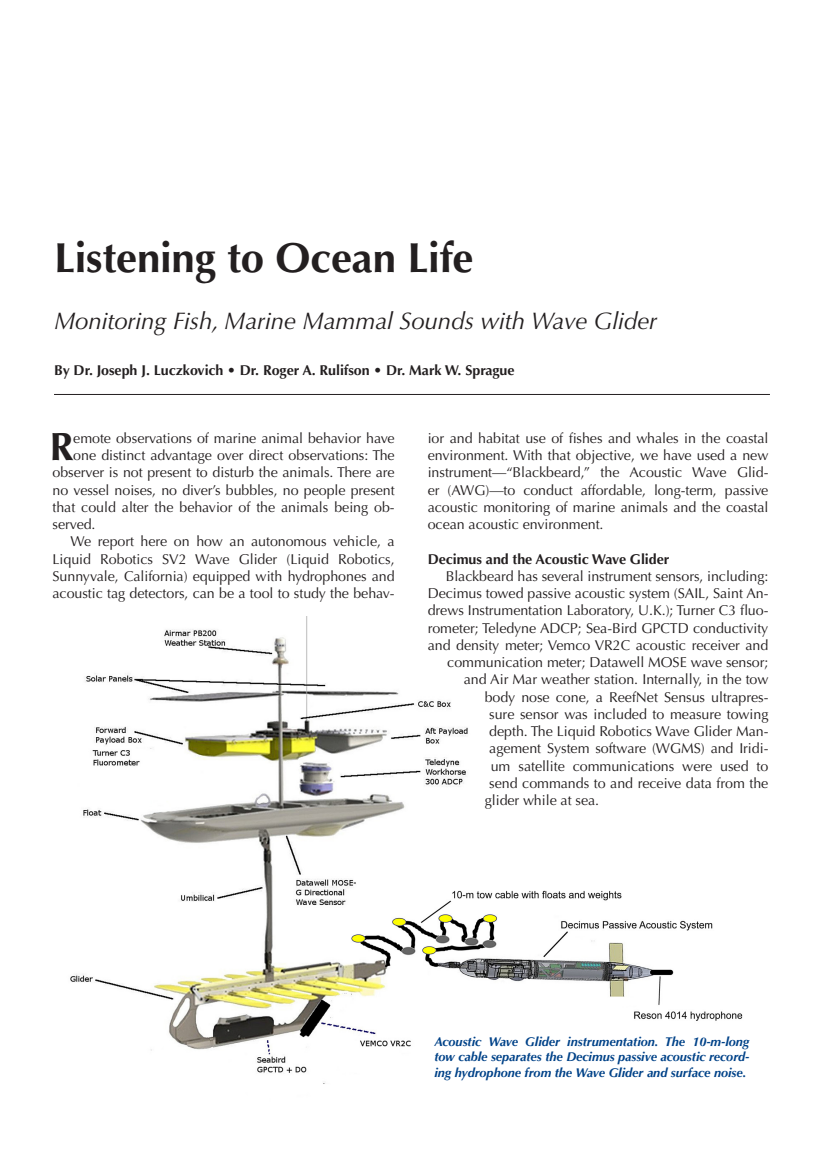
<style>
.page{position:relative;width:836px;height:1174px;background:#fff}
.page>*{position:absolute;margin:0;border:0;box-sizing:border-box;transform-origin:0 0}
.Headline{font:700 42px "Optima LT Std";letter-spacing:-.005em;color:#231f20}
.Lead_paragraph{font:700 39.45px "Optima LT Std";color:#231f20}
.Deck{font:italic 24px "Optima LT Std";letter-spacing:-.005em;color:#231f20}
.Body_Text{font:14.25px/17.2px "Optima LT Std";letter-spacing:-.005em;color:#231f20;text-align:justify}
.Lead_paragraph-2{font:14.25px "Optima LT Std";letter-spacing:-.005em;color:#231f20}
.AuthorTitle_Name{font:700 14.25px "Optima LT Std";letter-spacing:-.005em;color:#231f20}
.Article_Subhead{font:700 14.25px "Optima LT Std";letter-spacing:-.005em;color:#231f20}
.t1{font:italic 700 12.75px/15.8px "Optima LT Std";letter-spacing:-.005em;color:#014288;text-align:justify}
</style>
<div class="page">
<img style="left:70px;top:617px;width:673px;height:467px">
<hr style="left:54px;top:394px;width:716px;height:1px;background:#231f20">
<p class="Headline" style="left:54px;top:233px;width:421px">Listening to Ocean Life</p>
<p class="Deck" style="left:54px;top:307px;width:604px">Monitoring Fish, Marine Mammal Sounds with Wave Glider</p>
<p class="AuthorTitle_Name" style="left:54px;top:361px;width:462px">By Dr. Joseph J. Luczkovich • Dr. Roger A. Rulifson • Dr. Mark W. Sprague</p>
<p class="Lead_paragraph" style="left:49px;top:424px;width:26px">R</p>
<p class="Lead_paragraph-2" style="left:73px;top:430px;width:323px">emote observations of marine animal behavior have</p>
<p class="Lead_paragraph-2" style="left:73px;top:447px;width:323px">one distinct advantage over direct observations: The</p>
<p class="Lead_paragraph-2" style="left:53px;top:464px;width:344px">observer is not present to disturb the animals. There are</p>
<p class="Lead_paragraph-2" style="left:53px;top:481px;width:344px">no vessel noises, no diver’s bubbles, no people present</p>
<p class="Lead_paragraph-2" style="left:53px;top:499px;width:344px">that could alter the behavior of the animals being ob-</p>
<p class="Lead_paragraph-2" style="left:53px;top:516px;width:45px">served.</p>
<p class="Body_Text" style="left:53px;top:533px;width:344px;text-indent:18px">We report here on how an autonomous vehicle, a Liquid Robotics SV2 Wave Glider (Liquid Robotics, Sunnyvale, California) equipped with hydrophones and acoustic tag detectors, can be a tool to study the behav-</p>
<p class="Body_Text" style="left:428px;top:430px;width:342px">ior and habitat use of fishes and whales in the coastal environment. With that objective, we have used a new instrument—“Blackbeard,” the Acoustic Wave Glid&shy;er (AWG)—to conduct affordable, long-term, passive acoustic monitoring of marine animals and the coastal ocean acoustic environment.</p>
<p class="Article_Subhead" style="left:428px;top:550px;width:243px">Decimus and the Acoustic Wave Glider</p>
<p class="Body_Text" style="left:446px;top:568px;width:324px">Blackbeard has several instrument sensors, including:</p>
<p class="Body_Text" style="left:428px;top:585px;width:342px">Decimus towed passive acoustic system (SAIL, Saint An-</p>
<p class="Body_Text" style="left:428px;top:602px;width:342px">drews Instrumentation Laboratory, U.K.); Turner C3 fluo-</p>
<p class="Body_Text" style="left:428px;top:619px;width:342px">rometer; Teledyne ADCP; Sea-Bird GPCTD conductivity</p>
<p class="Body_Text" style="left:428px;top:637px;width:342px">and density meter; Vemco VR2C acoustic receiver and</p>
<p class="Body_Text" style="left:447px;top:654px;width:322px">communication meter; Datawell MOSE wave sensor;</p>
<p class="Body_Text" style="left:464px;top:671px;width:306px">and Air Mar weather station. Internally, in the tow</p>
<p class="Body_Text" style="left:484px;top:688px;width:285px">body nose cone, a ReefNet Sensus ultrapres-</p>
<p class="Body_Text" style="left:489px;top:706px;width:281px">sure sensor was included to measure towing</p>
<p class="Body_Text" style="left:489px;top:723px;width:281px">depth. The Liquid Robotics Wave Glider Man-</p>
<p class="Body_Text" style="left:489px;top:740px;width:281px">agement System software (WGMS) and Iridi-</p>
<p class="Body_Text" style="left:490px;top:757px;width:279px">um satellite communications were used to</p>
<p class="Body_Text" style="left:489px;top:775px;width:281px">send commands to and receive data from the</p>
<p class="Body_Text" style="left:484px;top:792px;width:116px">glider while at sea.</p>
<p class="t1" style="left:434px;top:1033px;width:317px">Acoustic Wave Glider instrumentation. The 10-m-long tow cable separates the Decimus passive acoustic record&shy;ing hydrophone from the Wave Glider and surface noise.</p>
</div>
